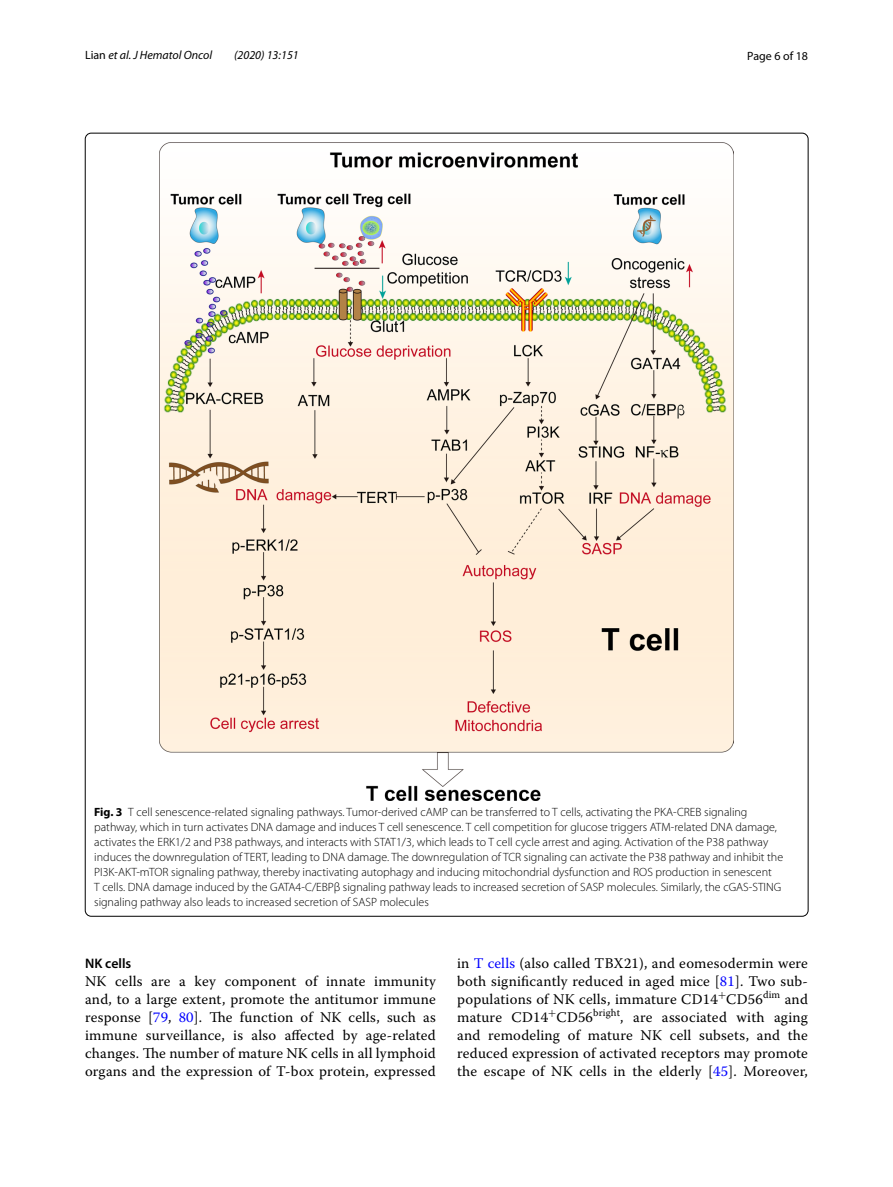
<style>
.page{position:relative;width:893px;height:1187px;background:#fff}
.page>*{position:absolute;margin:0;border:0;box-sizing:border-box;transform-origin:0 0}
.t1{font:14.7px/18px "Warnock Pro";letter-spacing:.015em;color:#000;text-align:justify}
.t2{font:600 13.8px "Myriad Pro";color:#000}
.t3{font:300 12px/15px "Myriad Pro";color:#000}
.t4{font:italic 12px "Myriad Pro";color:#000}
.t5{font:12px "Myriad Pro";color:#000}
.s1{font-style:normal}
.s2{font-weight:700}
.s3{color:#00f}
</style>
<div class="page">
<img style="left:160px;top:142px;width:574px;height:658px">
<p class="t4" style="left:85px;top:48px;width:129px"><span class="s1">Lian</span> et al. J Hematol Oncol</p>
<p class="t4" style="left:234px;top:48px;width:66px">(2020) 13:151</p>
<p class="t5" style="left:747px;top:48px;width:62px">Page 6 of 18</p>
<p class="t3" style="left:94px;top:804px;width:690px"><span class="s2">Fig. 3</span> T cell senescence-related signaling pathways. Tumor-derived cAMP can be transferred to T cells, activating the PKA-CREB signaling pathway, which in turn activates DNA damage and induces T cell senescence. T cell competition for glucose triggers ATM-related DNA damage, activates the ERK1/2 and P38 pathways, and interacts with STAT1/3, which leads to T cell cycle arrest and aging. Activation of the P38 pathway induces the downregulation of TERT, leading to DNA damage. The downregulation of TCR signaling can activate the P38 pathway and inhibit the PI3K-AKT-mTOR signaling pathway, thereby inactivating autophagy and inducing mitochondrial dysfunction and ROS production in senescent<br>T cells. DNA damage induced by the GATA4-C/EBPβ signaling pathway leads to increased secretion of SASP molecules. Similarly, the cGAS-STING signaling pathway also leads to increased secretion of SASP molecules</p>
<p class="t2" style="left:85px;top:954px;width:48px">NK cells</p>
<p class="t1" style="left:85px;top:971px;width:352px">NK cells are a key component of innate immunity and, to a large extent, promote the antitumor immune response [<span class="s3">79</span>, <span class="s3">80</span>]. The function of NK cells, such as immune surveillance, is also affected by age-related changes. The number of mature NK cells in all lymphoid organs and the expression of T-box protein, expressed</p>
<p class="t1" style="left:457px;top:953px;width:352px">in <span class="s3">T cells</span> (also called TBX21), and eomesodermin were both significantly reduced in aged mice [<span class="s3">81</span>]. Two sub&shy;populations of NK cells, immature CD14<sup>+</sup>CD56<sup>dim</sup> and mature CD14<sup>+</sup>CD56<sup>bright</sup>, are associated with aging and remodeling of mature NK cell subsets, and the reduced expression of activated receptors may promote the escape of NK cells in the elderly [<span class="s3">45</span>]. Moreover,</p>
</div>
